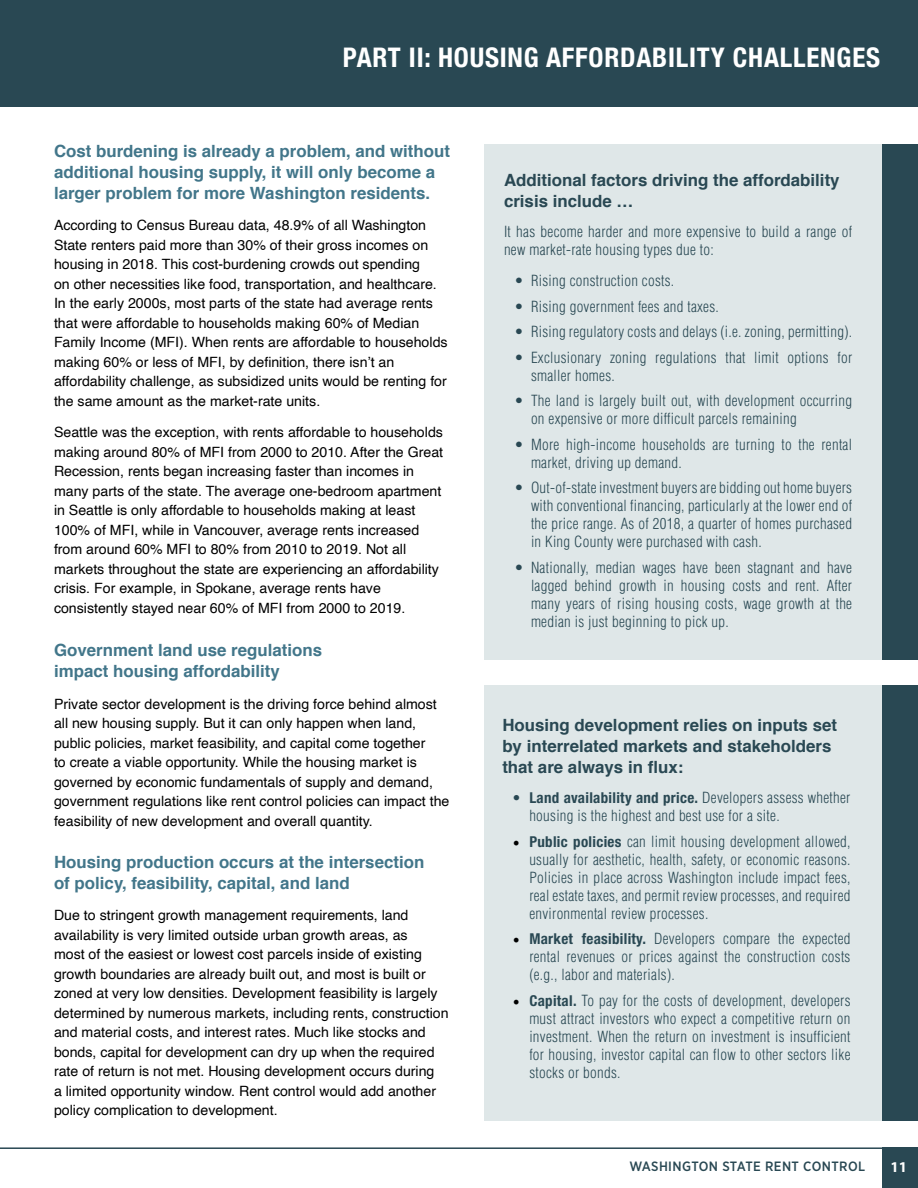
<style>
.page{position:relative;width:918px;height:1188px;background:#fff}
.page>*{position:absolute;margin:0;border:0;box-sizing:border-box;transform-origin:0 0}
.Header_Title{font:700 condensed 27px "Helvetica Neue";letter-spacing:.03em;color:#fff}
.REG_Headline_-_MED_blue{font:700 16.8px/21px "Helvetica";color:#42768a}
.Headlines_withing_text_reg_blue{font:700 16.8px/21px "Helvetica";color:#294853}
.t1{font:300 condensed 15px/18px "Helvetica LT Std";letter-spacing:.02em;color:#294853}
.t2{font:700 15px "Myriad Pro";color:#fff}
.Body_text{font:14.1px/19.5px "Helvetica";color:#000}
.t3{font:500 13.5px "Gotham Narrow";letter-spacing:.03em;color:#294853}
.s1{font-family:"Helvetica Neue LT Std";font-weight:700}
.s2{font-family:"Minion Pro";font-weight:400;font-stretch:normal;font-size:18px;color:#000}
</style>
<div class="page">
<div style="left:0;top:0;width:918px;height:106px;background:#294853"></div>
<div style="left:484px;top:144px;width:412px;height:977px;background:#dfe7e8"></div>
<div style="left:882px;top:144px;width:36px;height:977px;background:#294853"></div>
<div style="left:474px;top:660px;width:444px;height:25px;background:#fff"></div>
<hr style="left:0;top:1147px;width:918px;height:2px;background:#294853">
<div style="left:882px;top:1147px;width:36px;height:41px;background:#294853"></div>
<p class="Header_Title" style="left:343px;top:35px;width:539px">PART II: HOUSING AFFORDABILITY CHALLENGES</p>
<p class="REG_Headline_-_MED_blue" style="left:54px;top:140px;width:398px">Cost burdening is already a problem, and without additional housing supply, it will only become a larger problem for more Washington residents.</p>
<p class="Body_text" style="left:54px;top:216px;width:395px">According to Census Bureau data, 48.9% of all Washington State renters paid more than 30% of their gross incomes on housing in 2018. This cost-burdening crowds out spending<br>on other necessities like food, transportation, and healthcare.<br>In the early 2000s, most parts of the state had average rents that were affordable to households making 60% of Median Family Income (MFI). When rents are affordable to households making 60% or less of MFI, by definition, there isn’t an affordability challenge, as subsidized units would be renting for the same amount as the market-rate units.</p>
<p class="Body_text" style="left:54px;top:423px;width:391px">Seattle was the exception, with rents affordable to households making around 80% of MFI from 2000 to 2010. After the Great Recession, rents began increasing faster than incomes in many parts of the state. The average one-bedroom apartment in Seattle is only affordable to households making at least 100% of MFI, while in Vancouver, average rents increased from around 60% MFI to 80% from 2010 to 2019. Not all markets throughout the state are experiencing an affordability crisis. For example, in Spokane, average rents have consistently stayed near 60% of MFI from 2000 to 2019.</p>
<p class="REG_Headline_-_MED_blue" style="left:54px;top:640px;width:270px">Government land use regulations impact housing affordability</p>
<p class="Body_text" style="left:54px;top:694px;width:397px">Private sector development is the driving force behind almost all new housing supply. But it can only happen when land, public policies, market feasibility, and capital come together<br>to create a viable opportunity. While the housing market is governed by economic fundamentals of supply and demand, government regulations like rent control policies can impact the feasibility of new development and overall quantity.</p>
<p class="REG_Headline_-_MED_blue" style="left:54px;top:851px;width:372px">Housing production occurs at the intersection of policy, feasibility, capital, and land</p>
<p class="Body_text" style="left:54px;top:906px;width:396px">Due to stringent growth management requirements, land availability is very limited outside urban growth areas, as<br>most of the easiest or lowest cost parcels inside of existing growth boundaries are already built out, and most is built or zoned at very low densities. Development feasibility is largely determined by numerous markets, including rents, construction and material costs, and interest rates. Much like stocks and bonds, capital for development can dry up when the required rate of return is not met. Housing development occurs during<br>a limited opportunity window. Rent control would add another policy complication to development.</p>
<p class="Headlines_withing_text_reg_blue" style="left:504px;top:169px;width:337px">Additional factors driving the affordability crisis include …</p>
<p class="t1" style="left:504px;top:222px;width:350px">It has become harder and more expensive to build a range of new market-rate housing types due to:</p>
<p class="t1" style="left:514px;top:271px;width:161px">• Rising construction costs.</p>
<p class="t1" style="left:514px;top:297px;width:206px">• Rising government fees and taxes.</p>
<p class="t1" style="left:514px;top:322px;width:339px">• Rising regulatory costs and delays (i.e. zoning, permitting).</p>
<p class="t1" style="left:531px;top:348px;width:323px;text-indent:-16px">• Exclusionary zoning regulations that limit options for smaller homes.</p>
<p class="t1" style="left:531px;top:391px;width:323px;text-indent:-16px">• The land is largely built out, with development occurring on expensive or more difficult parcels remaining</p>
<p class="t1" style="left:531px;top:435px;width:323px;text-indent:-16px">• More high-income households are turning to the rental market, driving up demand.</p>
<p class="t1" style="left:531px;top:478px;width:323px;text-align:justify;text-indent:-16px">• Out-of-state investment buyers are bidding out home buyers with conventional financing, particularly at the lower end of the price range. As of 2018, a quarter of homes purchased in King County were purchased with cash.</p>
<p class="t1" style="left:531px;top:558px;width:323px;text-align:justify;text-indent:-16px">• Nationally, median wages have been stagnant and have lagged behind growth in housing costs and rent. After many years of rising housing costs, wage growth at the median is just beginning to pick up.</p>
<p class="Headlines_withing_text_reg_blue" style="left:502px;top:715px;width:336px">Housing development relies on inputs set by interrelated markets and stakeholders that are always in flux:</p>
<p class="t1" style="left:529px;top:789px;width:323px;text-indent:-16px"><span class="s1">• Land availability and price.</span> Developers assess whether housing is the highest and best use for a site.</p>
<p class="t1" style="left:529px;top:832px;width:323px;text-align:justify;text-indent:-16px"><span class="s2">•</span> <span class="s1">Public policies</span> can limit housing development allowed, usually for aesthetic, health, safety, or economic reasons.<br>Policies in place across Washington include impact fees, real estate taxes, and permit review processes, and required environmental review processes.</p>
<p class="t1" style="left:529px;top:930px;width:323px;text-align:justify;text-indent:-16px"><span class="s2">•</span> <span class="s1">Market feasibility.</span> Developers compare the expected rental revenues or prices against the construction costs (e.g., labor and materials).</p>
<p class="t1" style="left:529px;top:991px;width:323px;text-align:justify;text-indent:-16px"><span class="s2">•</span> <span class="s1">Capital.</span> To pay for the costs of development, developers must attract investors who expect a competitive return on investment. When the return on investment is insufficient for housing, investor capital can flow to other sectors like stocks or bonds.</p>
<p class="t3" style="left:629px;top:1158px;width:237px">WASHINGTON STATE RENT CONTROL</p>
<p class="t2" style="left:891px;top:1157px;width:18px">11</p>
</div>
